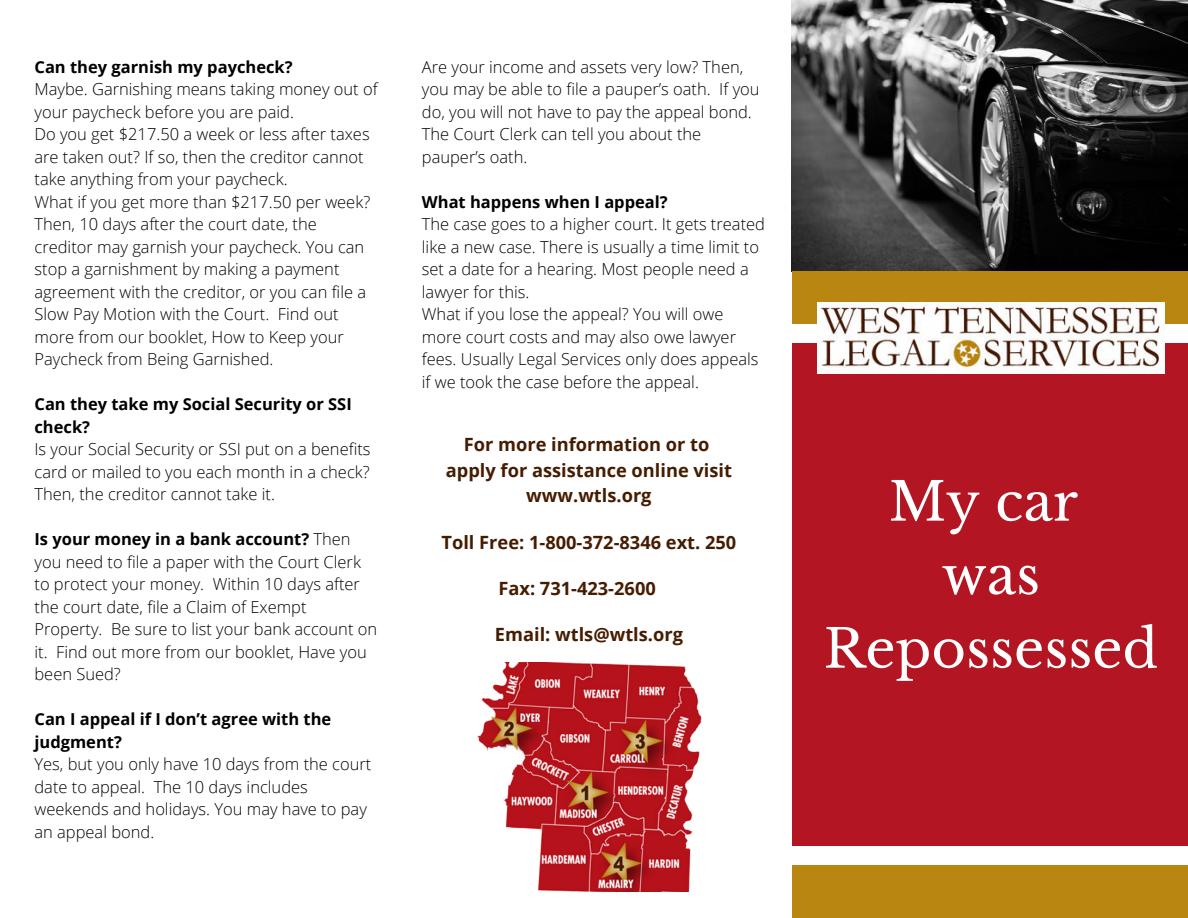
<style>
.page{position:relative;width:1188px;height:918px;background:#fff}
.page>*{position:absolute;margin:0;border:0;box-sizing:border-box;transform-origin:0 0}
.t1{font:52.8px/73.5px "Libre Baskerville";color:#fff;text-align:center}
.t2{font:700 18.3px/25.5px "Open Sans";color:#461c00;text-align:center}
.t3{font:300 16.5px/22.5px "Open Sans";color:#000}
.t4{font:700 16.5px/22.5px "Open Sans";color:#000}
.s1{font-weight:700}
</style>
<div class="page">
<img style="left:792px;top:0;width:396px;height:271px">
<div style="left:792px;top:271px;width:396px;height:54px;background:#ba8612"></div>
<div style="left:792px;top:325px;width:396px;height:593px;background:#b31622"></div>
<img style="left:477px;top:662px;width:224px;height:230px">
<div style="left:792px;top:325px;width:396px;height:18px;background:#fff"></div>
<img style="left:818px;top:302px;width:346px;height:71px">
<div style="left:792px;top:865px;width:396px;height:53px;background:#ba8612"></div>
<div style="left:792px;top:846px;width:396px;height:19px;background:#fff"></div>
<p class="t4" style="left:34px;top:55px;width:260px">Can they garnish my paycheck?</p>
<p class="t3" style="left:34px;top:78px;width:345px">Maybe. Garnishing means taking money out of your paycheck before you are paid.<br>Do you get $217.50 a week or less after taxes are taken out? If so, then the creditor cannot take anything from your paycheck.<br>What if you get more than $217.50 per week?<br>Then, 10 days after the court date, the creditor may garnish your paycheck. You can stop a garnishment by making a payment agreement with the creditor, or you can file a Slow Pay Motion with the Court. Find out more from our booklet, How to Keep your Paycheck from Being Garnished.</p>
<p class="t4" style="left:34px;top:393px;width:319px">Can they take my Social Security or SSI check?</p>
<p class="t3" style="left:34px;top:438px;width:338px;text-align:justify">Is your Social Security or SSI put on a benefits card or mailed to you each month in a check?<br>Then, the creditor cannot take it.</p>
<p class="t3" style="left:34px;top:528px;width:344px"><span class="s1">Is your money in a bank account?</span> Then you need to file a paper with the Court Clerk to protect your money. Within 10 days after the court date, file a Claim of Exempt Property. Be sure to list your bank account on it. Find out more from our booklet, Have you been Sued?</p>
<p class="t4" style="left:34px;top:708px;width:298px">Can I appeal if I don’t agree with the judgment?</p>
<p class="t3" style="left:34px;top:753px;width:338px">Yes, but you only have 10 days from the court date to appeal. The 10 days includes weekends and holidays. You may have to pay an appeal bond.</p>
<p class="t3" style="left:422px;top:55px;width:339px">Are your income and assets very low? Then, you may be able to file a pauper’s oath. If you do, you will not have to pay the appeal bond.<br>The Court Clerk can tell you about the pauper’s oath.</p>
<p class="t4" style="left:422px;top:190px;width:247px">What happens when I appeal?</p>
<p class="t3" style="left:422px;top:213px;width:345px">The case goes to a higher court. It gets treated like a new case. There is usually a time limit to set a date for a hearing. Most people need a lawyer for this.<br>What if you lose the appeal? You will owe more court costs and may also owe lawyer fees. Usually Legal Services only does appeals if we took the case before the appeal.</p>
<p class="t2" style="left:446px;top:431px;width:288px">For more information or to apply for assistance online visit www.wtls.org</p>
<p class="t2" style="left:442px;top:529px;width:296px">Toll Free: 1-800-372-8346 ext. 250</p>
<p class="t2" style="left:498px;top:575px;width:159px">Fax: 731-423-2600</p>
<p class="t2" style="left:495px;top:621px;width:190px">Email: wtls@wtls.org</p>
<h1 class="t1" style="left:824px;top:465px;width:336px">My car<br>was<br>Repossessed</h1>
</div>
